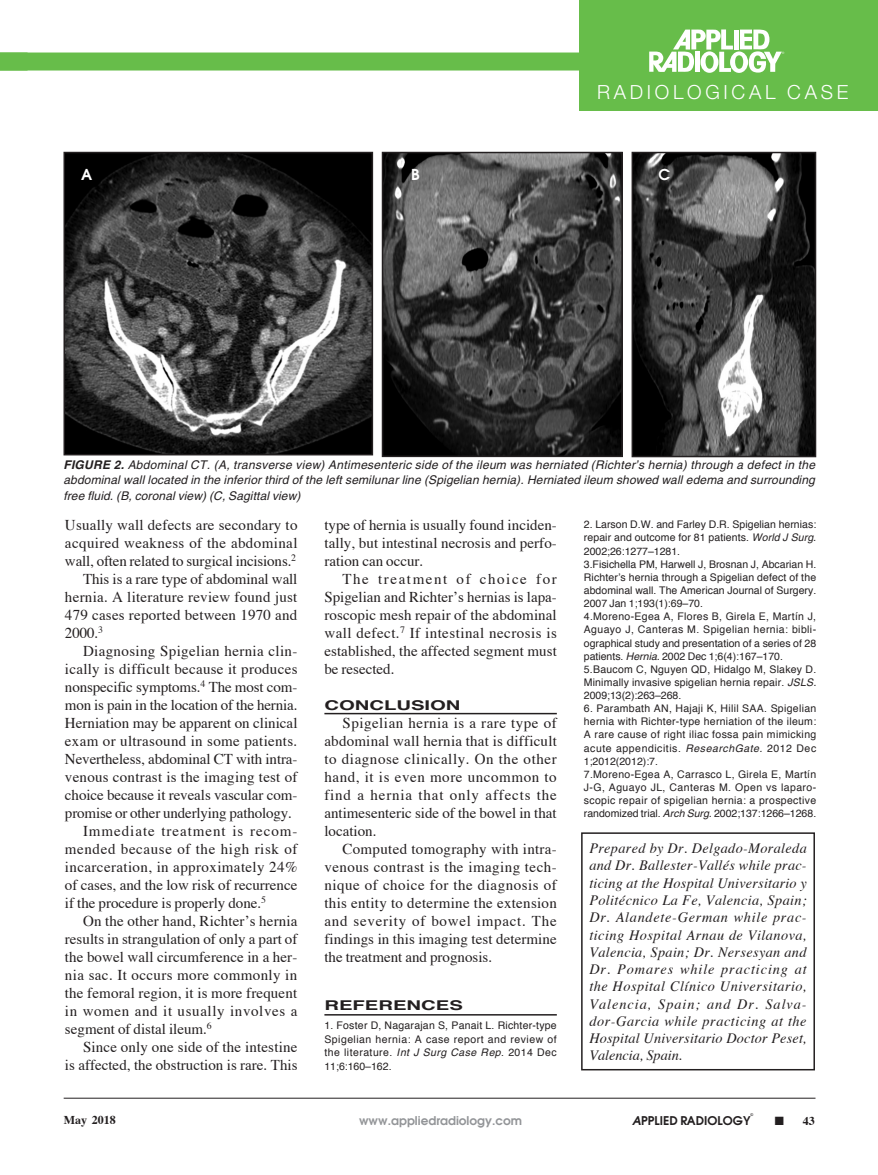
<style>
.page{position:relative;width:878px;height:1175px;background:#fff}
.page>*{position:absolute;margin:0;border:0;box-sizing:border-box;transform-origin:0 0}
.t1{font:300 19.5px "Helvetica Neue LT Std";letter-spacing:.19em;color:#fff}
.RC_Body_Copy{font:15px/18px "Times";color:#231f20;text-align:justify}
.figure_labels{font:600 15px "Avant Garde";color:#fff}
.RC_Prepared_by{font:italic 14.25px/17.2px "Times";letter-spacing:.015em;color:#231f20;text-align:justify}
.RC_subhead{font:700 13.5px "Helvetica";color:#231f20;scale:1.5 1}
.RC_References_subhea{font:700 13.5px "Helvetica";color:#231f20;scale:1.5 1}
.RC_fig_caption{font:italic 12px/15px "Helvetica";letter-spacing:.01em;color:#231f20;text-align:justify}
.t2{font:600 12px "Avant Garde";color:#939598}
.t3{font:600 12px "Avant Garde";color:#231f20}
.t4{font:700 12px "Times";color:#231f20}
.RC_References_text{font:10.5px/13.2px "Helvetica";letter-spacing:.005em;color:#231f20;text-align:justify}
.t5{font:600 3.75px "Avant Garde";color:#231f20}
.s1{font-weight:700}
.s2{font-style:italic}
</style>
<div class="page">
<hr style="left:64px;top:1097px;width:751px;height:1px;background:#231f20">
<div style="left:0;top:53px;width:605px;height:18px;background:#67bd4a"></div>
<div style="left:578px;top:0;width:300px;height:111px;background:#67bd4a"></div>
<svg style="left:649px;top:29px;width:135px;height:44px"></svg>
<hr style="left:324px;top:713px;width:233px;height:1px;background:#231f20">
<hr style="left:324px;top:1014px;width:233px;height:1px;background:#231f20">
<img style="left:66px;top:155px;width:304px;height:297px">
<div style="left:63px;top:152px;width:310px;height:303px;border:2px solid #231f20"></div>
<img style="left:385px;top:155px;width:235px;height:299px">
<div style="left:382px;top:152px;width:241px;height:305px;border:2px solid #231f20"></div>
<img style="left:634px;top:155px;width:179px;height:299px">
<div style="left:631px;top:152px;width:185px;height:305px;border:2px solid #231f20"></div>
<div style="left:581px;top:832px;width:234px;height:238px;border:2px solid #231f20"></div>
<h1 class="t1" style="left:597px;top:81px;width:253px">RADIOLOGICAL CASE</h1>
<p class="figure_labels" style="left:81px;top:165px;width:13px">A</p>
<p class="figure_labels" style="left:411px;top:165px;width:10px">B</p>
<p class="figure_labels" style="left:658px;top:165px;width:13px">C</p>
<p class="RC_fig_caption" style="left:63px;top:458px;width:753px"><span class="s1">FIGURE 2.</span> Abdominal CT. (A, transverse view) Antimesenteric side of the ileum was herniated (Richter’s hernia) through a defect in the abdominal wall located in the inferior third of the left semilunar line (Spigelian hernia). Herniated ileum showed wall edema and surrounding free fluid. (B, coronal view) (C, Sagittal view)</p>
<p class="RC_Body_Copy" style="left:65px;top:514px;width:234px">Usually wall defects are secondary to acquired weakness of the abdominal wall, often related to surgical incisions.<sup>2</sup></p>
<p class="RC_Body_Copy" style="left:65px;top:568px;width:234px;text-indent:18px">This is a rare type of abdominal wall hernia. A literature review found just 479 cases reported between 1970 and 2000.<sup>3</sup></p>
<p class="RC_Body_Copy" style="left:65px;top:640px;width:234px;text-indent:18px">Diagnosing Spigelian hernia clin&shy;ically is difficult because it produces nonspecific symptoms.<sup>4</sup> The most com&shy;mon is pain in the location of the hernia.<br>Herniation may be apparent on clinical exam or ultrasound in some patients.<br>Nevertheless, abdominal CT with intra&shy;venous contrast is the imaging test of choice because it reveals vascular com&shy;promise or other underlying pathology.</p>
<p class="RC_Body_Copy" style="left:65px;top:820px;width:234px;text-indent:18px">Immediate treatment is recom&shy;mended because of the high risk of incarceration, in approximately 24% of cases, and the low risk of recurrence if the procedure is properly done.<sup>5</sup></p>
<p class="RC_Body_Copy" style="left:65px;top:910px;width:234px;text-indent:18px">On the other hand, Richter’s hernia results in strangulation of only a part of the bowel wall circumference in a her&shy;nia sac. It occurs more commonly in the femoral region, it is more frequent in women and it usually involves a segment of distal ileum.<sup>6</sup></p>
<p class="RC_Body_Copy" style="left:65px;top:1036px;width:234px;text-align:right">Since only one side of the intestine<br>is affected, the obstruction is rare. This</p>
<p class="RC_Body_Copy" style="left:324px;top:514px;width:234px">type of hernia is usually found inciden&shy;tally, but intestinal necrosis and perfo&shy;ration can occur.</p>
<p class="RC_Body_Copy" style="left:324px;top:568px;width:234px;text-indent:18px">The treatment of choice for Spigelian and Richter’s hernias is lapa&shy;roscopic mesh repair of the abdominal wall defect.<sup>7</sup> If intestinal necrosis is established, the affected segment must be resected.</p>
<p class="RC_subhead" style="left:324px;top:695px;width:92px">CONCLUSION</p>
<p class="RC_Body_Copy" style="left:324px;top:712px;width:234px;text-indent:18px">Spigelian hernia is a rare type of abdominal wall hernia that is difficult to diagnose clinically. On the other hand, it is even more uncommon to find a hernia that only affects the antimesenteric side of the bowel in that location.</p>
<p class="RC_Body_Copy" style="left:324px;top:838px;width:234px;text-indent:18px">Computed tomography with intra&shy;venous contrast is the imaging tech&shy;nique of choice for the diagnosis of this entity to determine the extension and severity of bowel impact. The findings in this imaging test determine the treatment and prognosis.</p>
<p class="RC_References_subhea" style="left:324px;top:995px;width:94px">REFERENCES</p>
<p class="RC_References_text" style="left:324px;top:1019px;width:234px">1. Foster D, Nagarajan S, Panait L. Richter-type Spigelian hernia: A case report and review of the literature. <span class="s2">Int J Surg Case Rep</span>. 2014 Dec 11;6:160–162.</p>
<p class="RC_References_text" style="left:584px;top:518px;width:234px">2. Larson D.W. and Farley D.R. Spigelian hernias: repair and outcome for 81 patients. <span class="s2">World J Surg.<br></span>2002;26:1277–1281.</p>
<p class="RC_References_text" style="left:584px;top:558px;width:234px">3.Fisichella PM, Harwell J, Brosnan J, Abcarian H.<br>Richter’s hernia through a Spigelian defect of the abdominal wall. The American Journal of Surgery.<br>2007 Jan 1;193(1):69–70.</p>
<p class="RC_References_text" style="left:584px;top:610px;width:234px">4.Moreno-Egea A, Flores B, Girela E, Martín J, Aguayo J, Canteras M. Spigelian hernia: bibli&shy;ographical study and presentation of a series of 28 patients. <span class="s2">Hernia.</span> 2002 Dec 1;6(4):167–170.</p>
<p class="RC_References_text" style="left:584px;top:663px;width:234px">5.Baucom C, Nguyen QD, Hidalgo M, Slakey D.<br>Minimally invasive spigelian hernia repair. <span class="s2">JSLS.<br></span>2009;13(2):263–268.</p>
<p class="RC_References_text" style="left:584px;top:702px;width:234px">6. Parambath AN, Hajaji K, Hilil SAA. Spigelian hernia with Richter-type herniation of the ileum:<br>A rare cause of right iliac fossa pain mimicking acute appendicitis. <span class="s2">ResearchGate.</span> 2012 Dec 1;2012(2012):7.</p>
<p class="RC_References_text" style="left:584px;top:768px;width:234px">7.Moreno-Egea A, Carrasco L, Girela E, Martín J-G, Aguayo JL, Canteras M. Open vs laparo&shy;scopic repair of spigelian hernia: a prospective randomized trial. <span class="s2">Arch Surg.</span> 2002;137:1266–1268.</p>
<p class="RC_Prepared_by" style="left:589px;top:838px;width:219px">Prepared by Dr. Delgado-Moraleda and Dr. Ballester-Vallés while prac&shy;ticing at the Hospital Universitario y Politécnico La Fe, Valencia, Spain; Dr. Alandete-German while prac&shy;ticing Hospital Arnau de Vilanova, Valencia, Spain; Dr. Nersesyan and Dr. Pomares while practicing at the Hospital Clínico Universitario, Valencia, Spain; and Dr. Salva&shy;dor-Garcia while practicing at the Hospital Universitario Doctor Peset, Valencia, Spain.</p>
<p class="t5" style="left:750px;top:1112px;width:4px">©</p>
<p class="t2" style="left:359px;top:1112px;width:164px">www.appliedradiology.com</p>
<p class="t3" style="left:632px;top:1112px;width:120px"><span class="s2">A</span>PPLIED RADIOLOGY</p>
<p class="t4" style="left:64px;top:1108px;width:54px">May 2018</p>
<p class="t4" style="left:774px;top:1109px;width:41px">■ 43</p>
</div>
